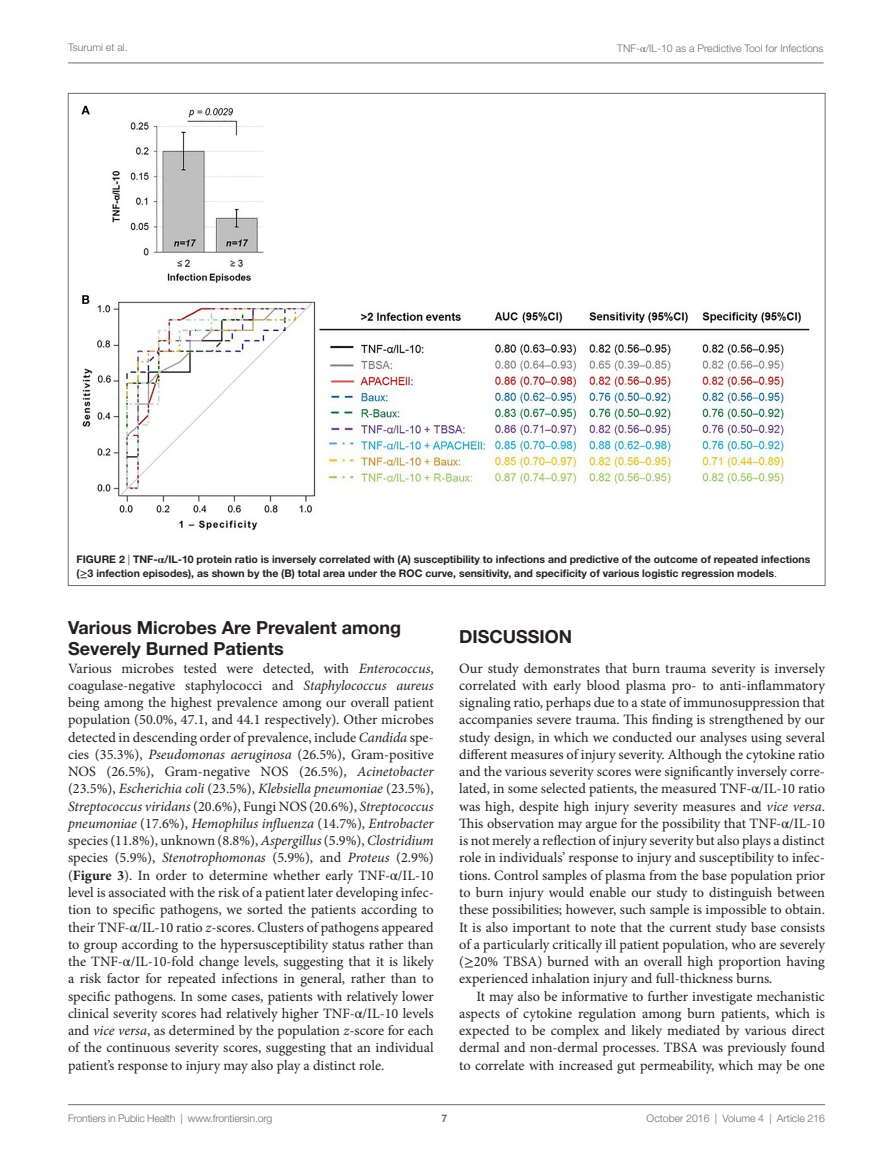
<style>
.page{position:relative;width:893px;height:1170px;background:#fff}
.page>*{position:absolute;margin:0;border:0;box-sizing:border-box;transform-origin:0 0}
.t1{font:700 18px/21px "Helvetica Neue LT Std";color:#231f20}
.t2{font:14.25px/17.2px "Minion Pro";color:#231f20;text-align:justify}
.t3{font:700 10.5px/14.2px "Helvetica Neue LT Std";color:#231f20}
.t4{font:300 10.5px "Helvetica Neue LT Std";color:#6c6d70}
.t5{font:700 10.5px "Helvetica Neue LT Std";color:#6c6d70}
.s1{font-family:"STIX General";font-weight:400}
.s2{font-weight:300}
.s3{font-family:"STIX General"}
.s4{font-style:italic}
.s5{font-weight:700}
</style>
<div class="page">
<img style="left:81px;top:105px;width:729px;height:425px">
<hr style="left:68px;top:1104px;width:757px;height:1px;background:#6c6d70">
<hr style="left:68px;top:63px;width:755px;height:1px;background:#6c6d70">
<p class="t4" style="left:68px;top:41px;width:61px">Tsurumi et al.</p>
<p class="t4" style="left:617px;top:42px;width:208px">TNF-<span class="s1">α</span>/IL-10 as a Predictive Tool for Infections</p>
<p class="t3" style="left:77px;top:551px;width:735px">FIG URE 2 <span class="s2">|</span> TNF-<span class="s3">α</span>/IL-10 protein ratio is inversely correlated with (A) susceptibility to infections and predictive of the outcome of repeated infections (<span class="s3">≥</span>3 infection episodes), as shown by the (B) total area under the ROC curve, sensitivity, and specificity of various logistic regression models<span class="s2">.</span></p>
<p class="t1" style="left:68px;top:617px;width:334px">Various Microbes Are Prevalent among<br>Severely Burned Patients</p>
<p class="t2" style="left:68px;top:659px;width:367px">Various microbes tested were detected, with <span class="s4">Enterococcus</span>, coagulase-negative staphylococci and <span class="s4">Staphylococcus aureus </span>being among the highest prevalence among our overall patient population (50.0%, 47.1, and 44.1 respectively). Other microbes detected in descending order of prevalence, include <span class="s4">Candida</span> spe&shy;cies (35.3%), <span class="s4">Pseudomonas aeruginosa</span> (26.5%), Gram-positive NOS (26.5%), Gram-negative NOS (26.5%), <span class="s4">Acinetobacter </span>(23.5%), <span class="s4">Escherichia coli</span> (23.5%), <span class="s4">Klebsiella pneumoniae</span> (23.5%), <span class="s4">Streptococcus viridans</span> (20.6%), Fungi NOS (20.6%), <span class="s4">Streptococcus pneumoniae</span> (17.6%), <span class="s4">Hemophilus influenza</span> (14.7%), <span class="s4">Entrobacter </span>species (11.8%), unknown (8.8%), <span class="s4">Aspergillus</span> (5.9%), <span class="s4">Clostridium </span>species (5.9%), <span class="s4">Stenotrophomonas</span> (5.9%), and <span class="s4">Proteus</span> (2.9%) (<span class="s5">Figure 3</span>). In order to determine whether early TNF-<span class="s3">α</span>/IL-10 level is associated with the risk of a patient later developing infec&shy;tion to specific pathogens, we sorted the patients according to their TNF-<span class="s3">α</span>/IL-10 ratio <span class="s4">z</span>-scores. Clusters of pathogens appeared to group according to the hypersusceptibility status rather than the TNF-<span class="s3">α</span>/IL-10-fold change levels, suggesting that it is likely a risk factor for repeated infections in general, rather than to specific pathogens. In some cases, patients with relatively lower clinical severity scores had relatively higher TNF-<span class="s3">α</span>/IL-10 levels and <span class="s4">vice versa</span>, as determined by the population <span class="s4">z</span>-score for each of the continuous severity scores, suggesting that an individual patient’s response to injury may also play a distinct role.</p>
<p class="t1" style="left:459px;top:625px;width:112px">DISCUSSION</p>
<p class="t2" style="left:459px;top:659px;width:367px">Our study demonstrates that burn trauma severity is inversely correlated with early blood plasma pro- to anti-inflammatory signaling ratio, perhaps due to a state of immunosuppression that accompanies severe trauma. This finding is strengthened by our study design, in which we conducted our analyses using several different measures of injury severity. Although the cytokine ratio and the various severity scores were significantly inversely corre&shy;lated, in some selected patients, the measured TNF-<span class="s3">α</span>/IL-10 ratio was high, despite high injury severity measures and <span class="s4">vice versa</span>.<br>This observation may argue for the possibility that TNF-<span class="s3">α</span>/IL-10 is not merely a reflection of injury severity but also plays a distinct role in individuals’ response to injury and susceptibility to infec&shy;tions. Control samples of plasma from the base population prior to burn injury would enable our study to distinguish between these possibilities; however, such sample is impossible to obtain.<br>It is also important to note that the current study base consists of a particularly critically ill patient population, who are severely (<span class="s3">≥</span>20% TBSA) burned with an overall high proportion having experienced inhalation injury and full-thickness burns.</p>
<p class="t2" style="left:459px;top:987px;width:367px;text-indent:17px">It may also be informative to further investigate mechanistic aspects of cytokine regulation among burn patients, which is expected to be complex and likely mediated by various direct dermal and non-dermal processes. TBSA was previously found to correlate with increased gut permeability, which may be one</p>
<p class="t4" style="left:68px;top:1111px;width:206px">Frontiers in Public Health | www.frontiersin.org</p>
<p class="t4" style="left:647px;top:1111px;width:180px">October 2016 | Volume 4 | Article 216</p>
<p class="t5" style="left:441px;top:1111px;width:7px">7</p>
</div>
